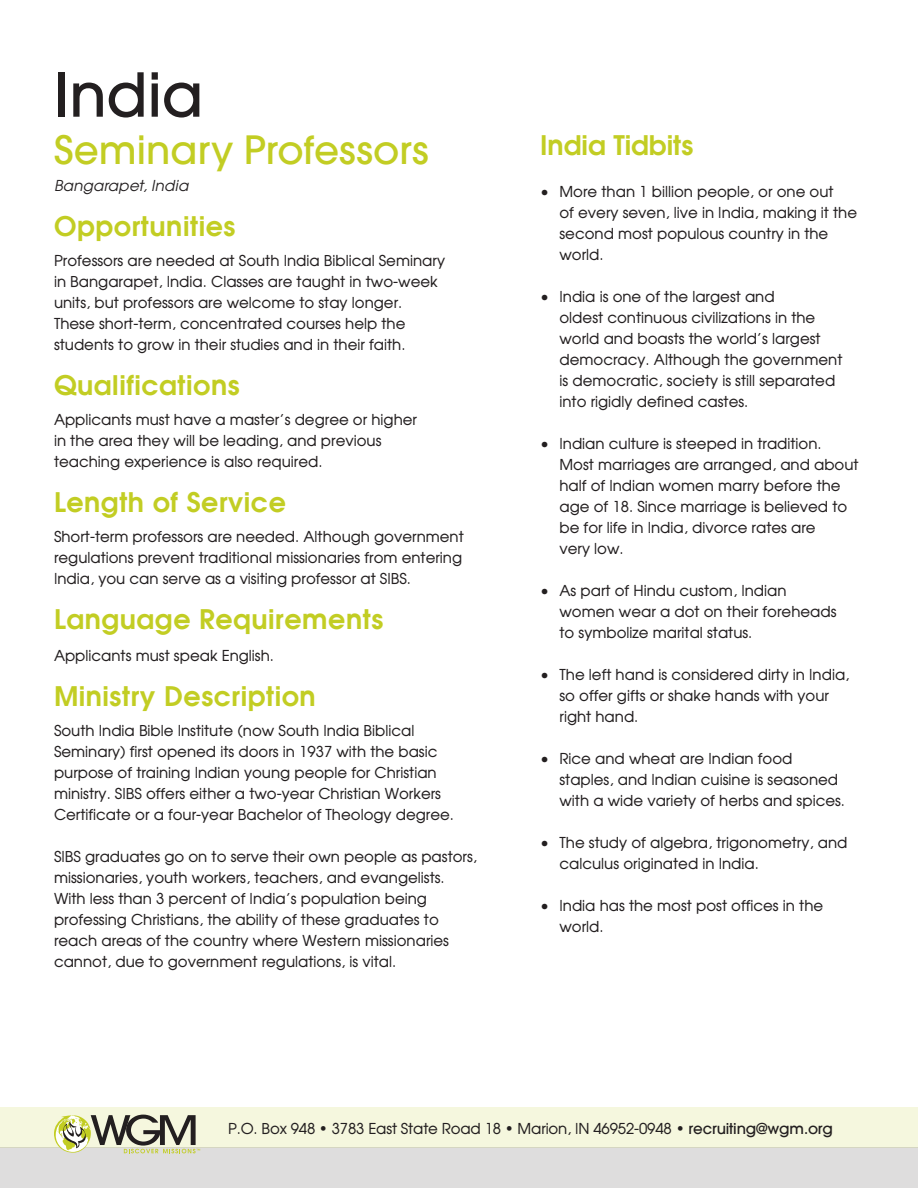
<style>
.page{position:relative;width:918px;height:1188px;background:#fff}
.page>*{position:absolute;margin:0;border:0;box-sizing:border-box;transform-origin:0 0}
.Side_Bar_text{font:500 60px "Avant Garde";color:#231f20}
.body_text{font:500 39px "Avant Garde";color:#c2cd23}
.body_heading{font:italic 600 27px "Avant Garde";letter-spacing:.02em;color:#c2cd23}
.Side_Bar_text-2{font:italic 600 27px "Avant Garde";color:#c2cd23}
.body_text-2{font:15px/21px "Avant Garde";color:#231f20}
.Side_Bar_text-3{font:15px/21px "Avant Garde";color:#231f20}
.body_heading-2{font:italic 15px "Avant Garde";letter-spacing:.015em;color:#231f20}
.s1{font-weight:500;font-style:italic}
</style>
<div class="page">
<div style="left:0;top:1107px;width:918px;height:41px;background:#f5f7de"></div>
<div style="left:0;top:1148px;width:918px;height:40px;background:#dedddd"></div>
<svg style="left:54px;top:1115px;width:146px;height:38px"></svg>
<p class="Side_Bar_text" style="left:54px;top:58px;width:151px">India</p>
<p class="body_text" style="left:54px;top:126px;width:376px">Seminary Professors</p>
<p class="body_heading-2" style="left:54px;top:176px;width:136px">Bangarapet, India</p>
<p class="body_heading" style="left:54px;top:208px;width:183px">Opportunities</p>
<p class="body_text-2" style="left:54px;top:250px;width:393px">Professors are needed at South India Biblical Seminary in Bangarapet, India. Classes are taught in two-week units, but professors are welcome to stay longer.<br>These short-term, concentrated courses help the students to grow in their studies and in their faith.</p>
<p class="body_heading" style="left:54px;top:367px;width:187px">Qualifications</p>
<p class="body_text-2" style="left:54px;top:409px;width:365px">Applicants must have a master’s degree or higher in the area they will be leading, and previous teaching experience is also required.</p>
<p class="body_heading" style="left:54px;top:484px;width:234px">Length of Service</p>
<p class="body_text-2" style="left:54px;top:526px;width:411px;text-align:justify">Short-term professors are needed. Although government regulations prevent traditional missionaries from entering India, you can serve as a visiting professor at SIBS.</p>
<p class="body_heading" style="left:54px;top:601px;width:331px">Language Requirements</p>
<p class="body_text-2" style="left:54px;top:644px;width:222px">Applicants must speak English.</p>
<p class="body_heading" style="left:54px;top:678px;width:263px">Ministry Description</p>
<p class="body_text-2" style="left:54px;top:719px;width:402px">South India Bible Institute (now South India Biblical Seminary) first opened its doors in 1937 with the basic purpose of training Indian young people for Christian ministry. SIBS offers either a two-year Christian Workers Certificate or a four-year Bachelor of Theology degree.</p>
<p class="body_text-2" style="left:54px;top:845px;width:425px">SIBS graduates go on to serve their own people as pastors, missionaries, youth workers, teachers, and evangelists.<br>With less than 3 percent of India’s population being professing Christians, the ability of these graduates to reach areas of the country where Western missionaries cannot, due to government regulations, is vital.</p>
<p class="Side_Bar_text-2" style="left:540px;top:127px;width:155px">India Tidbits</p>
<p class="Side_Bar_text-3" style="left:540px;top:181px;width:295px">• More than 1 billion people, or one out</p>
<p class="Side_Bar_text-3" style="left:560px;top:202px;width:299px">of every seven, live in India, making it the</p>
<p class="Side_Bar_text-3" style="left:560px;top:223px;width:270px">second most populous country in the</p>
<p class="Side_Bar_text-3" style="left:560px;top:244px;width:46px">world.</p>
<p class="Side_Bar_text-3" style="left:540px;top:286px;width:236px">• India is one of the largest and</p>
<p class="Side_Bar_text-3" style="left:560px;top:307px;width:257px">oldest continuous civilizations in the</p>
<p class="Side_Bar_text-3" style="left:560px;top:328px;width:263px">world and boasts the world’s largest</p>
<p class="Side_Bar_text-3" style="left:560px;top:349px;width:284px">democracy. Although the government</p>
<p class="Side_Bar_text-3" style="left:560px;top:370px;width:277px">is democratic, society is still separated</p>
<p class="Side_Bar_text-3" style="left:560px;top:391px;width:190px">into rigidly defined castes.</p>
<p class="Side_Bar_text-3" style="left:540px;top:433px;width:283px">• Indian culture is steeped in tradition.</p>
<p class="Side_Bar_text-3" style="left:560px;top:454px;width:301px">Most marriages are arranged, and about</p>
<p class="Side_Bar_text-3" style="left:560px;top:475px;width:283px">half of Indian women marry before the</p>
<p class="Side_Bar_text-3" style="left:560px;top:496px;width:289px">age of 18. Since marriage is believed to</p>
<p class="Side_Bar_text-3" style="left:560px;top:517px;width:258px">be for life in India, divorce rates are</p>
<p class="Side_Bar_text-3" style="left:560px;top:538px;width:66px">very low.</p>
<p class="Side_Bar_text-3" style="left:540px;top:580px;width:248px">• As part of Hindu custom, Indian</p>
<p class="Side_Bar_text-3" style="left:560px;top:601px;width:279px">women wear a dot on their foreheads</p>
<p class="Side_Bar_text-3" style="left:560px;top:622px;width:194px">to symbolize marital status.</p>
<p class="Side_Bar_text-3" style="left:540px;top:664px;width:311px">• The left hand is considered dirty in India,</p>
<p class="Side_Bar_text-3" style="left:560px;top:685px;width:271px">so offer gifts or shake hands with your</p>
<p class="Side_Bar_text-3" style="left:560px;top:706px;width:80px">right hand.</p>
<p class="Side_Bar_text-3" style="left:540px;top:748px;width:254px">• Rice and wheat are Indian food</p>
<p class="Side_Bar_text-3" style="left:560px;top:769px;width:280px">staples, and Indian cuisine is seasoned</p>
<p class="Side_Bar_text-3" style="left:560px;top:790px;width:287px">with a wide variety of herbs and spices.</p>
<p class="Side_Bar_text-3" style="left:540px;top:832px;width:309px">• The study of algebra, trigonometry, and</p>
<p class="Side_Bar_text-3" style="left:560px;top:853px;width:201px">calculus originated in India.</p>
<p class="Side_Bar_text-3" style="left:560px;top:895px;width:265px;text-indent:-20px">• India has the most post offices in the world.</p>
<p class="body_text-2" style="left:228px;top:1118px;width:607px">P.O. Box 948 <span class="s1">•</span> 3783 East State Road 18 <span class="s1">•</span> Marion, IN 46952-0948 <span class="s1">• recruiting@wgm.org</span></p>
</div>
